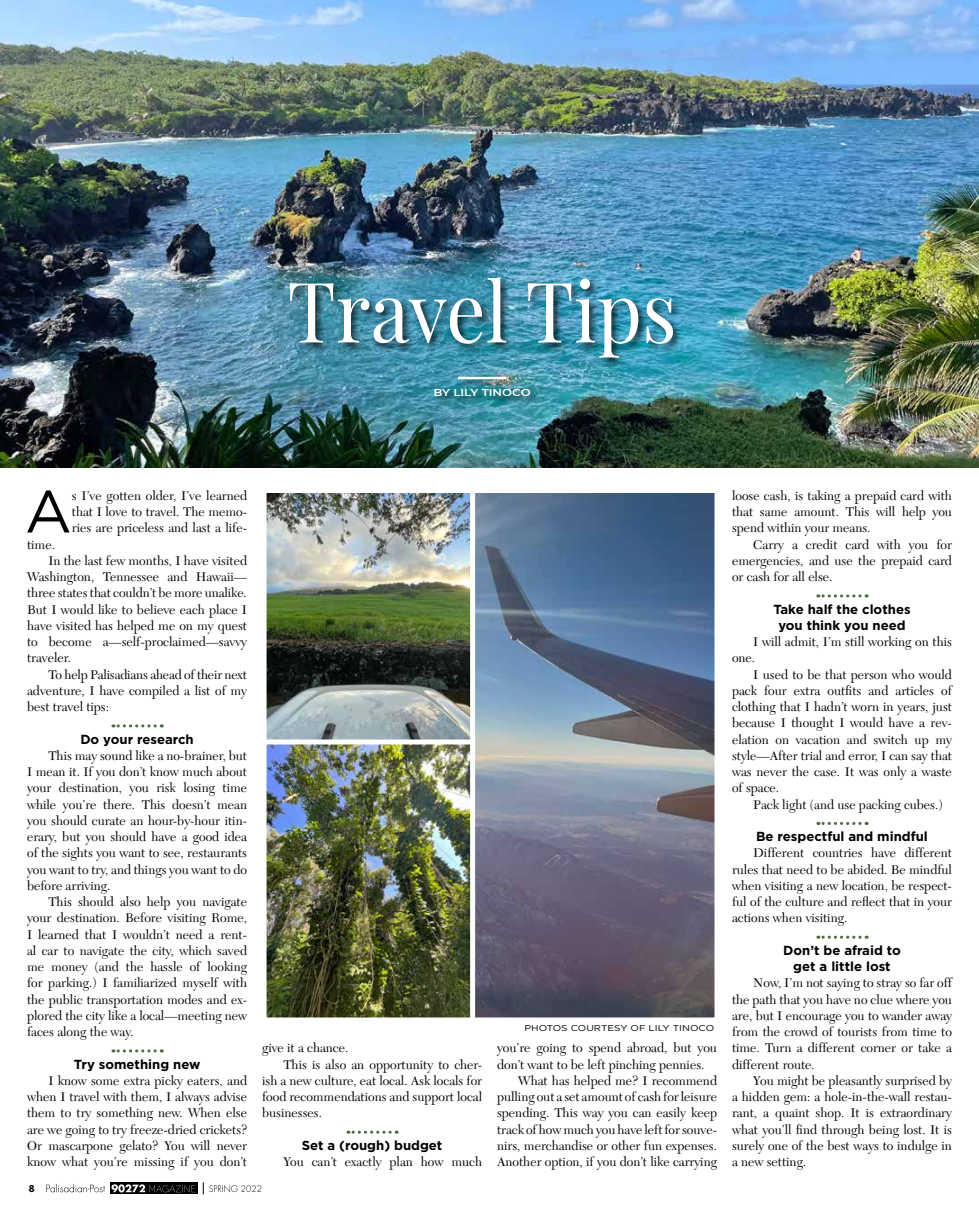
<style>
.page{position:relative;width:979px;height:1215px;background:#fff}
.page>*{position:absolute;margin:0;border:0;box-sizing:border-box;transform-origin:0 0}
.t1{font:83.75px "Playfair Display";color:#fff;scale:.93 1}
.t2{font:59.5px "Gotham";color:#000}
.t3{font:13.12px/16.2px "New Caledonia";color:#000;text-align:justify}
.t4{font:700 13.12px/16.2px "Gotham";color:#000;text-align:center}
.t5{font:600 10.12px "Montserrat";color:#fff;scale:1.18 1}
.t6{font:700 10px "Novecento";color:#000}
.t7{font:8.5px "Gotham";letter-spacing:-.005em;color:#000;scale:1.18 1}
</style>
<div class="page">
<div style="left:110px;top:1182px;width:87px;height:12px;background:#000"></div>
<svg style="left:46px;top:1184px;width:59px;height:8px"></svg>
<svg style="left:111px;top:1184px;width:84px;height:9px"></svg>
<svg style="left:203px;top:1182px;width:58px;height:12px"></svg>
<svg style="left:113px;top:724px;width:42px;height:4px"></svg>
<svg style="left:113px;top:1049px;width:42px;height:3px"></svg>
<svg style="left:348px;top:1131px;width:42px;height:3px"></svg>
<svg style="left:818px;top:594px;width:42px;height:4px"></svg>
<svg style="left:818px;top:822px;width:42px;height:3px"></svg>
<svg style="left:818px;top:936px;width:42px;height:3px"></svg>
<img style="left:475px;top:494px;width:238px;height:522px">
<div style="left:261px;top:488px;width:458px;height:534px;border:5px solid #fff"></div>
<img style="left:0;top:0;width:979px;height:468px">
<img style="left:267px;top:494px;width:202px;height:246px">
<div style="left:261px;top:488px;width:214px;height:258px;border:5px solid #fff"></div>
<img style="left:267px;top:746px;width:202px;height:270px">
<div style="left:261px;top:740px;width:214px;height:282px;border:5px solid #fff"></div>
<div style="left:287px;top:275px;width:397px;height:94px;background:#000;opacity:.75"></div>
<div style="left:432px;top:374px;width:109px;height:32px;background:#000;opacity:.75"></div>
<hr style="left:458px;top:377px;width:48px;height:2px;background:#fff">
<h1 class="t1" style="left:287px;top:259px;width:420px">Travel Tips</h1>
<p class="t5" style="left:433px;top:385px;width:84px">By LILY TINOCO</p>
<h2 class="t2" style="left:25px;top:479px;width:44px">A</h2>
<p class="t3" style="left:72px;top:488px;width:177px">s I’ve gotten older, I’ve learned that I love to travel. The memo&shy;ries are priceless and last a life-</p>
<p class="t3" style="left:27px;top:537px;width:29px">time.</p>
<p class="t3" style="left:48px;top:553px;width:200px">In the last few months, I have visited</p>
<p class="t3" style="left:27px;top:569px;width:221px">Washington, Tennessee and Hawaii—</p>
<p class="t3" style="left:27px;top:585px;width:221px">three states that couldn’t be more unalike.</p>
<p class="t3" style="left:27px;top:602px;width:221px">But I would like to believe each place I</p>
<p class="t3" style="left:27px;top:618px;width:221px">have visited has helped me on my quest</p>
<p class="t3" style="left:27px;top:634px;width:221px">to become a—self-proclaimed—savvy</p>
<p class="t3" style="left:27px;top:650px;width:45px">traveler.</p>
<p class="t3" style="left:48px;top:667px;width:200px">To help Palisadians ahead of their next</p>
<p class="t3" style="left:27px;top:683px;width:221px">adventure, I have compiled a list of my</p>
<p class="t3" style="left:27px;top:699px;width:83px">best travel tips:</p>
<p class="t4" style="left:80px;top:731px;width:115px">Do your research</p>
<p class="t3" style="left:27px;top:748px;width:221px;text-indent:21px">This may sound like a no-brainer, but I mean it. If you don’t know much about your destination, you risk losing time while you’re there. This doesn’t mean you should curate an hour-by-hour itin&shy;erary, but you should have a good idea of the sights you want to see, restaurants you want to try, and things you want to do before arriving.</p>
<p class="t3" style="left:27px;top:894px;width:221px;text-indent:21px">This should also help you navigate your destination. Before visiting Rome, I learned that I wouldn’t need a rent&shy;al car to navigate the city, which saved me money (and the hassle of looking for parking.) I familiarized myself with the public transportation modes and ex&shy;plored the city like a local—meeting new faces along the way.</p>
<p class="t4" style="left:74px;top:1056px;width:128px">Try something new</p>
<p class="t3" style="left:27px;top:1073px;width:221px;text-indent:21px">I know some extra picky eaters, and when I travel with them, I always advise them to try something new. When else are we going to try freeze-dried crickets?<br>Or mascarpone gelato? You will never know what you’re missing if you don’t</p>
<p class="t6" style="left:29px;top:1182px;width:7px">8</p>
<p class="t3" style="left:262px;top:1040px;width:88px">give it a chance.</p>
<p class="t3" style="left:283px;top:1057px;width:200px">This is also an opportunity to cher-</p>
<p class="t3" style="left:262px;top:1073px;width:221px">ish a new culture, eat local. Ask locals for</p>
<p class="t3" style="left:262px;top:1089px;width:221px">food recommendations and support local</p>
<p class="t3" style="left:262px;top:1105px;width:61px">businesses.</p>
<p class="t4" style="left:302px;top:1137px;width:142px">Set a (rough) budget</p>
<p class="t3" style="left:283px;top:1154px;width:200px">You can’t exactly plan how much</p>
<p class="t7" style="left:524px;top:1023px;width:162px">PHOTOS COURTESY OF LILY TINOCO</p>
<p class="t3" style="left:497px;top:1040px;width:221px">you’re going to spend abroad, but you</p>
<p class="t3" style="left:497px;top:1057px;width:209px">don’t want to be left pinching pennies.</p>
<p class="t3" style="left:518px;top:1073px;width:200px">What has helped me? I recommend</p>
<p class="t3" style="left:497px;top:1089px;width:221px">pulling out a set amount of cash for leisure</p>
<p class="t3" style="left:497px;top:1105px;width:221px">spending. This way you can easily keep</p>
<p class="t3" style="left:497px;top:1122px;width:221px">track of how much you have left for souve-</p>
<p class="t3" style="left:497px;top:1138px;width:221px">nirs, merchandise or other fun expenses.</p>
<p class="t3" style="left:497px;top:1154px;width:221px">Another option, if you don’t like carrying</p>
<p class="t3" style="left:732px;top:488px;width:221px">loose cash, is taking a prepaid card with that same amount. This will help you spend within your means.</p>
<p class="t3" style="left:732px;top:537px;width:221px;text-indent:21px">Carry a credit card with you for emergencies, and use the prepaid card or cash for all else.</p>
<p class="t4" style="left:773px;top:601px;width:139px">Take half the clothes you think you need</p>
<p class="t3" style="left:732px;top:634px;width:221px;text-indent:21px">I will admit, I’m still working on this one.</p>
<p class="t3" style="left:732px;top:667px;width:221px;text-indent:21px">I used to be that person who would pack four extra outfits and articles of clothing that I hadn’t worn in years, just because I thought I would have a rev&shy;elation on vacation and switch up my style—After trial and error, I can say that was never the case. It was only a waste of space.</p>
<p class="t3" style="left:753px;top:797px;width:191px">Pack light (and use packing cubes.)</p>
<p class="t4" style="left:756px;top:828px;width:173px">Be respectful and mindful</p>
<p class="t3" style="left:732px;top:845px;width:221px;text-indent:21px">Different countries have different rules that need to be abided. Be mindful when visiting a new location, be respect&shy;ful of the culture and reflect that in your actions when visiting.</p>
<p class="t4" style="left:783px;top:942px;width:119px">Don’t be afraid to get a little lost</p>
<p class="t3" style="left:732px;top:975px;width:221px;text-indent:21px">Now, I’m not saying to stray so far off the path that you have no clue where you are, but I encourage you to wander away from the crowd of tourists from time to time. Turn a different corner or take a different route.</p>
<p class="t3" style="left:732px;top:1073px;width:221px;text-indent:21px">You might be pleasantly surprised by a hidden gem: a hole-in-the-wall restau&shy;rant, a quaint shop. It is extraordinary what you’ll find through being lost. It is surely one of the best ways to indulge in a new setting.</p>
</div>
